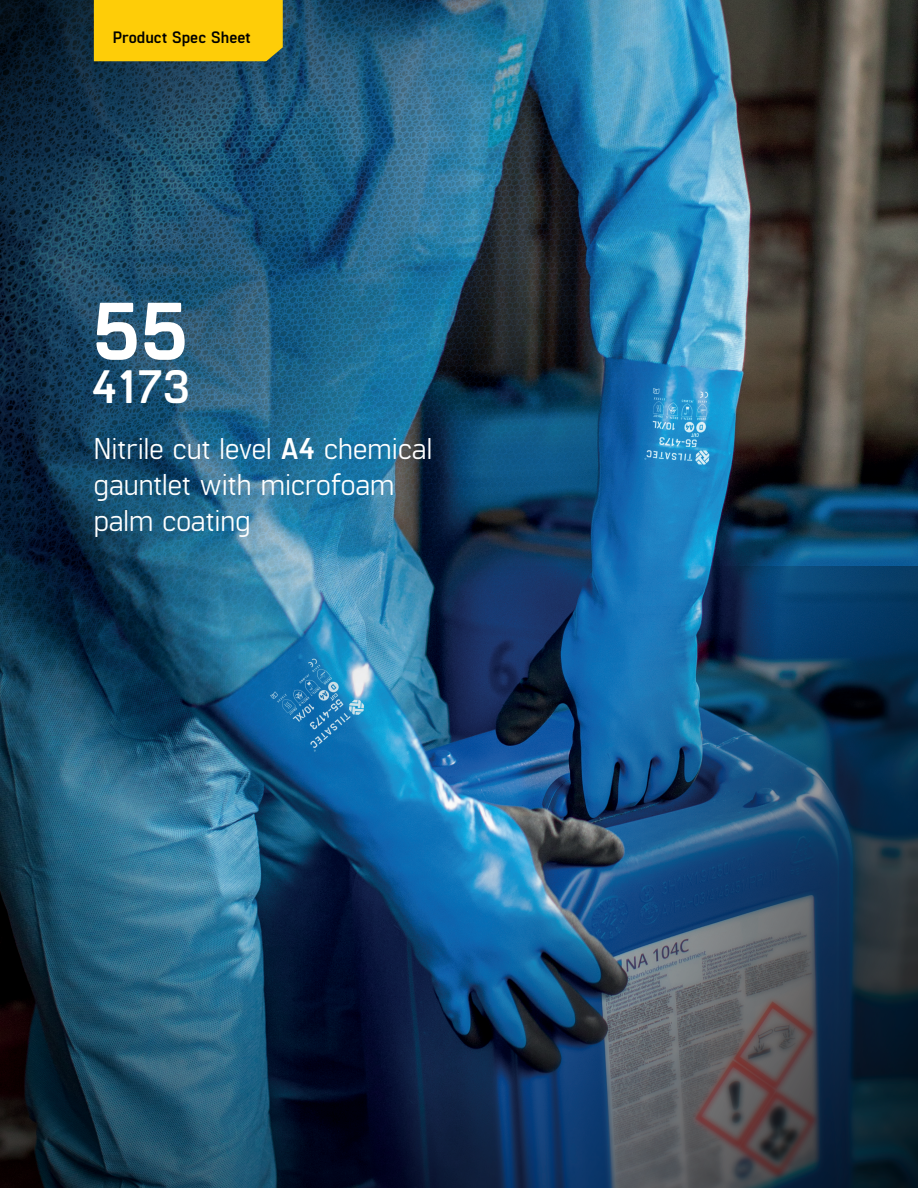
<style>
.page{position:relative;width:918px;height:1188px;background:#fff}
.page>*{position:absolute;margin:0;border:0;box-sizing:border-box;transform-origin:0 0}
.t1{font:800 81px "Manifold CF";color:#fff}
.t2{font:700 46.8px "Manifold CF";color:#fff}
.t3{font:30px/36px "Manifold CF";color:#fff}
.t4{font:700 16.5px "Manifold CF";color:#000}
.s1{font-weight:700}
</style>
<div class="page">
<img style="left:0;top:0;width:918px;height:445px">
<img style="left:0;top:445px;width:918px;height:122px">
<img style="left:0;top:567px;width:918px;height:621px">
<div style="left:94px;top:0;width:189px;height:61px;background:#fecd08"></div>
<p class="t4" style="left:113px;top:28px;width:139px">Product Spec Sheet</p>
<h1 class="t1" style="left:93px;top:284px;width:97px">55</h1>
<h2 class="t2" style="left:92px;top:359px;width:100px">4173</h2>
<p class="t3" style="left:94px;top:432px;width:340px">Nitrile cut level <span class="s1">A4</span> chemical gauntlet with microfoam palm coating</p>
</div>
